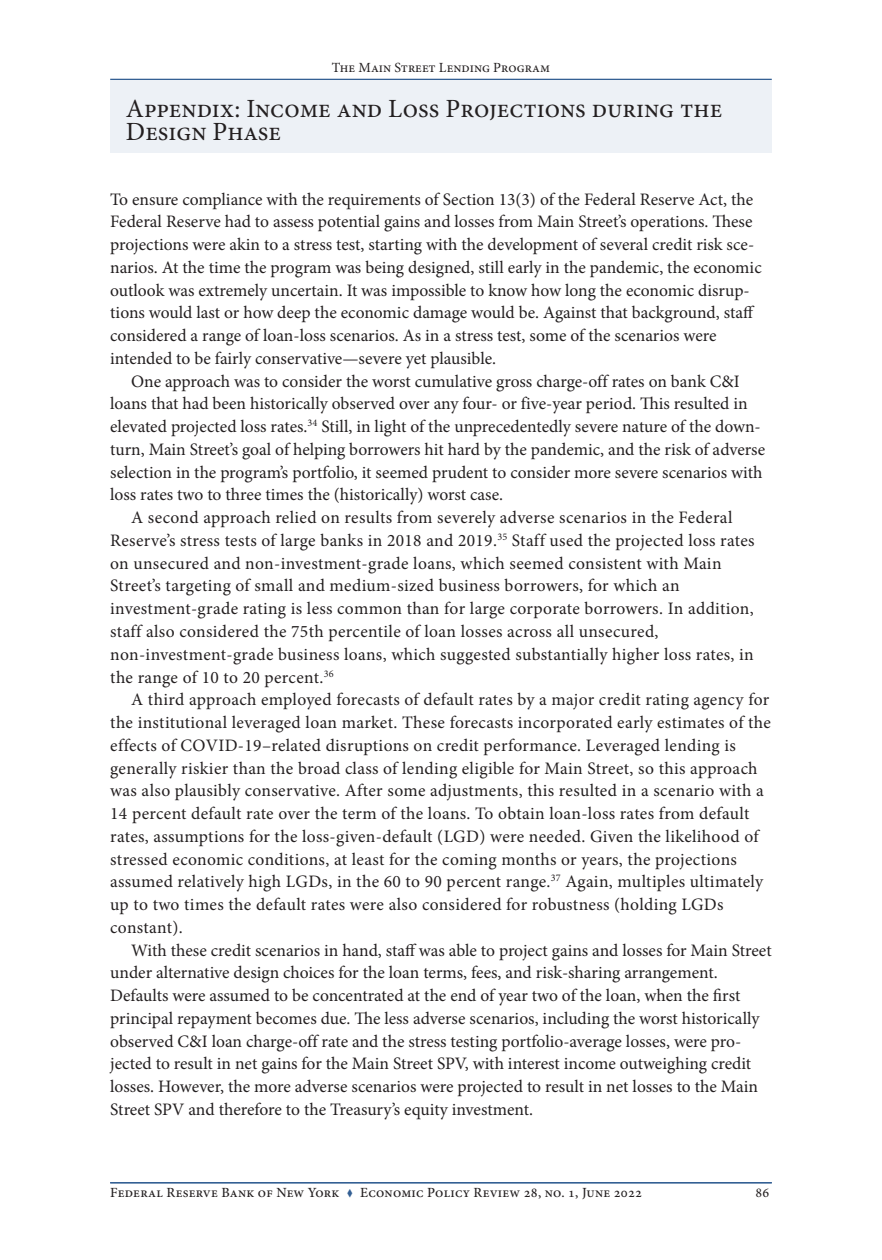
<style>
.page{position:relative;width:882px;height:1260px;background:#fff}
.page>*{position:absolute;margin:0;border:0;box-sizing:border-box;transform-origin:0 0}
.t1{font:26.25px/22.8px "Minion Pro";color:#231f20}
.Text_indent{font:17.5px/22.8px "Minion Pro";letter-spacing:.01em;color:#231f20}
.Text_no_indent{font:17.5px/22.8px "Minion Pro";color:#231f20}
.t2{font:500 14px "Minion Pro";letter-spacing:.015em;color:#231f20}
.Header_Article_title{font:14px "Minion Pro";color:#231f20}
.s1{color:#346094}
</style>
<div class="page">
<hr style="left:110px;top:1182px;width:662px;height:1px;background:#346094">
<hr style="left:110px;top:79px;width:662px;height:1px;background:#346094">
<div style="left:110px;top:80px;width:662px;height:73px;background:#edf1f6"></div>
<p class="Header_Article_title" style="left:332px;top:58px;width:220px">The Main Street Lending Program</p>
<p class="t1" style="left:126px;top:98px;width:598px">Appendix: Income and Loss Projections during the<br>Design Phase</p>
<p class="Text_no_indent" style="left:110px;top:188px;width:653px">To ensure compliance with the requirements of Section 13(3) of the Federal Reserve Act, the Federal Reserve had to assess potential gains and losses from Main Street’s operations. These projections were akin to a stress test, starting with the development of several credit risk sce&shy;narios. At the time the program was being designed, still early in the pandemic, the economic outlook was extremely uncertain. It was impossible to know how long the economic disrup&shy;tions would last or how deep the economic damage would be. Against that background, staff considered a range of loan-loss scenarios. As in a stress test, some of the scenarios were intended to be fairly conservative—severe yet plausible.</p>
<p class="Text_indent" style="left:110px;top:370px;width:656px;text-indent:21px">One approach was to consider the worst cumulative gross charge-off rates on bank C&amp;I loans that had been historically observed over any four- or five-year period. This resulted in elevated projected loss rates.<sup>34</sup> Still, in light of the unprecedentedly severe nature of the down&shy;turn, Main Street’s goal of helping borrowers hit hard by the pandemic, and the risk of adverse selection in the program’s portfolio, it seemed prudent to consider more severe scenarios with loss rates two to three times the (historically) worst case.</p>
<p class="Text_indent" style="left:110px;top:506px;width:646px;text-indent:21px">A second approach relied on results from severely adverse scenarios in the Federal Reserve’s stress tests of large banks in 2018 and 2019.<sup>35</sup> Staff used the projected loss rates on unsecured and non-investment-grade loans, which seemed consistent with Main Street’s targeting of small and medium-sized business borrowers, for which an investment-grade rating is less common than for large corporate borrowers. In addition, staff also considered the 75th percentile of loan losses across all unsecured, non-investment-grade business loans, which suggested substantially higher loss rates, in the range of 10 to 20 percent.<sup>36</sup></p>
<p class="Text_indent" style="left:110px;top:688px;width:662px;text-indent:21px">A third approach employed forecasts of default rates by a major credit rating agency for the institutional leveraged loan market. These forecasts incorporated early estimates of the effects of COVID-19–related disruptions on credit performance. Leveraged lending is generally riskier than the broad class of lending eligible for Main Street, so this approach was also plausibly conservative. After some adjustments, this resulted in a scenario with a 14 percent default rate over the term of the loans. To obtain loan-loss rates from default rates, assumptions for the loss-given-default (LGD) were needed. Given the likelihood of stressed economic conditions, at least for the coming months or years, the projections assumed relatively high LGDs, in the 60 to 90 percent range.<sup>37</sup> Again, multiples ultimately up to two times the default rates were also considered for robustness (holding LGDs constant).</p>
<p class="Text_indent" style="left:110px;top:939px;width:663px;text-indent:21px">With these credit scenarios in hand, staff was able to project gains and losses for Main Street under alternative design choices for the loan terms, fees, and risk-sharing arrangement.<br>Defaults were assumed to be concentrated at the end of year two of the loan, when the first principal repayment becomes due. The less adverse scenarios, including the worst historically observed C&amp;I loan charge-off rate and the stress testing portfolio-average losses, were pro&shy;jected to result in net gains for the Main Street SPV, with interest income outweighing credit losses. However, the more adverse scenarios were projected to result in net losses to the Main Street SPV and therefore to the Treasury’s equity investment.</p>
<p class="t2" style="left:110px;top:1183px;width:533px">Federal Reserve Bank of New York <span class="s1">▼</span> Economic Policy Review 28, no. 1, June 2022</p>
<p class="Header_Article_title" style="left:755px;top:1183px;width:15px">86</p>
</div>
